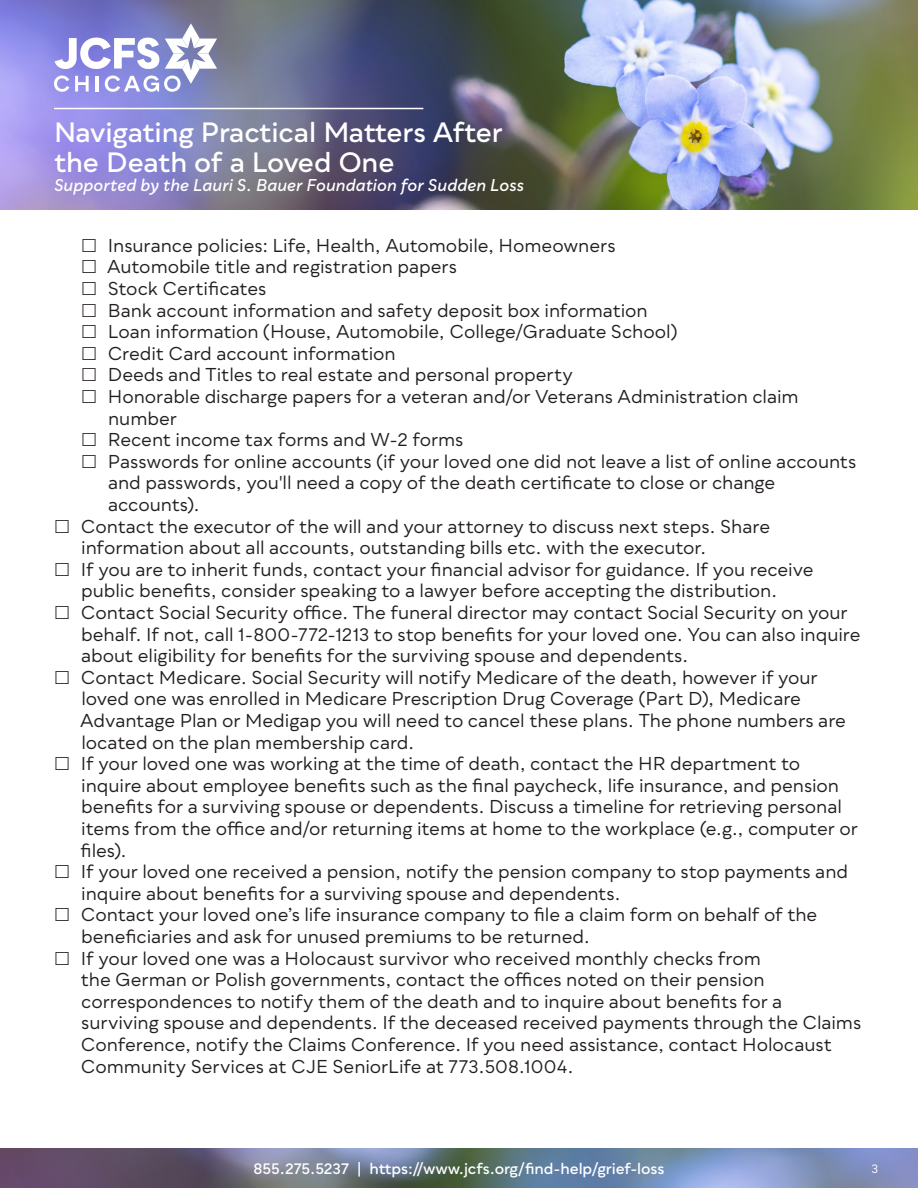
<style>
.page{position:relative;width:918px;height:1188px;background:#fff}
.page>*{position:absolute;margin:0;border:0;box-sizing:border-box;transform-origin:0 0}
.t1{font:600 27px/30px "Qualion";letter-spacing:-.02em;color:#fff}
.t2{font:18px/21.6px "Qualion";letter-spacing:-.005em;color:#231f20}
.t3{font:italic 600 16.5px "Qualion";color:#fff}
.t4{font:600 15px "Qualion";letter-spacing:-.005em;color:#fff}
.t5{font:12px "Qualion";color:#fff}
</style>
<div class="page">
<img style="left:0;top:1148px;width:918px;height:40px">
<img style="left:0;top:0;width:918px;height:210px">
<svg style="left:54px;top:23px;width:163px;height:69px"></svg>
<hr style="left:54px;top:108px;width:369px;height:1px;background:#fff">
<p class="t1" style="left:54px;top:117px;width:451px">Navigating Practical Matters After the Death of a Loved One</p>
<p class="t3" style="left:54px;top:176px;width:472px">Supported by the Lauri S. Bauer Foundation for Sudden Loss</p>
<p class="t2" style="left:108px;top:235px;width:509px">Insurance policies: Life, Health, Automobile, Homeowners</p>
<p class="t2" style="left:107px;top:256px;width:351px">Automobile title and registration papers</p>
<p class="t2" style="left:108px;top:278px;width:160px">Stock Certificates</p>
<p class="t2" style="left:108px;top:300px;width:541px">Bank account information and safety deposit box information</p>
<p class="t2" style="left:108px;top:321px;width:572px">Loan information (House, Automobile, College/Graduate School)</p>
<p class="t2" style="left:108px;top:343px;width:290px">Credit Card account information</p>
<p class="t2" style="left:108px;top:364px;width:467px">Deeds and Titles to real estate and personal property</p>
<p class="t2" style="left:108px;top:386px;width:692px">Honorable discharge papers for a veteran and/or Veterans Administration claim number</p>
<p class="t2" style="left:108px;top:429px;width:357px">Recent income tax forms and W-2 forms</p>
<p class="t2" style="left:108px;top:451px;width:750px">Passwords for online accounts (if your loved one did not leave a list of online accounts and passwords, you'll need a copy of the death certificate to close or change accounts).</p>
<p class="t2" style="left:81px;top:516px;width:691px">Contact the executor of the will and your attorney to discuss next steps. Share information about all accounts, outstanding bills etc. with the executor.</p>
<p class="t2" style="left:81px;top:559px;width:734px">If you are to inherit funds, contact your financial advisor for guidance. If you receive public benefits, consider speaking to a lawyer before accepting the distribution.</p>
<p class="t2" style="left:81px;top:602px;width:781px">Contact Social Security office. The funeral director may contact Social Security on your behalf. If not, call 1-800-772-1213 to stop benefits for your loved one. You can also inquire about eligibility for benefits for the surviving spouse and dependents.</p>
<p class="t2" style="left:80px;top:667px;width:767px">Contact Medicare. Social Security will notify Medicare of the death, however if your loved one was enrolled in Medicare Prescription Drug Coverage (Part D), Medicare Advantage Plan or Medigap you will need to cancel these plans. The phone numbers are located on the plan membership card.</p>
<p class="t2" style="left:81px;top:753px;width:779px">If your loved one was working at the time of death, contact the HR department to inquire about employee benefits such as the final paycheck, life insurance, and pension benefits for a surviving spouse or dependents. Discuss a timeline for retrieving personal items from the office and/or returning items at home to the workplace (e.g., computer or files).</p>
<p class="t2" style="left:81px;top:861px;width:769px">If your loved one received a pension, notify the pension company to stop payments and inquire about benefits for a surviving spouse and dependents.</p>
<p class="t2" style="left:81px;top:904px;width:738px">Contact your loved one’s life insurance company to file a claim form on behalf of the beneficiaries and ask for unused premiums to be returned.</p>
<p class="t2" style="left:81px;top:948px;width:782px">If your loved one was a Holocaust survivor who received monthly checks from<br>the German or Polish governments, contact the offices noted on their pension correspondences to notify them of the death and to inquire about benefits for a surviving spouse and dependents. If the deceased received payments through the Claims Conference, notify the Claims Conference. If you need assistance, contact Holocaust Community Services at CJE SeniorLife at 773.508.1004.</p>
<p class="t4" style="left:253px;top:1160px;width:413px">855.275.5237 | https://www.jcfs.org/find-help/grief-loss</p>
<p class="t5" style="left:872px;top:1162px;width:8px">3</p>
</div>
